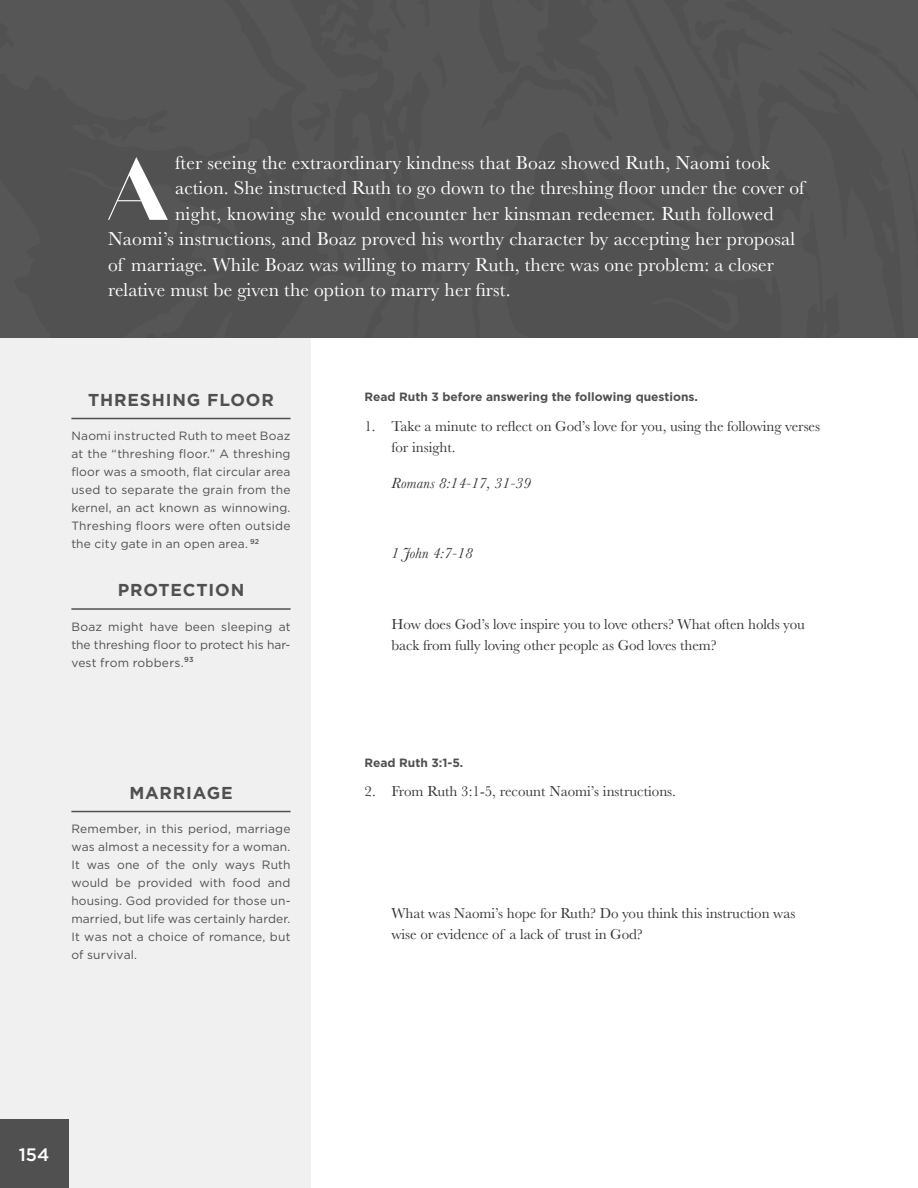
<style>
.page{position:relative;width:918px;height:1188px;background:#fff}
.page>*{position:absolute;margin:0;border:0;box-sizing:border-box;transform-origin:0 0}
.t1{font:110.55px "Chloe";color:#fff}
.t2{font:19.5px "Baskerville";letter-spacing:.005em;color:#fff}
.t3{font:500 18px "Gotham";color:#fff}
.t4{font:700 17.25px "Gotham";letter-spacing:.05em;color:#505050}
.t5{font:italic 15.3px "Baskerville";letter-spacing:.01em;color:#353535}
.t6{font:15px/21px "Baskerville";letter-spacing:-.005em;color:#353535}
.t7{font:12px/18px "Gotham";letter-spacing:.01em;color:#505050;text-align:justify}
.t8{font:700 12px "Gotham";color:#505050}
</style>
<div class="page">
<div style="left:0;top:0;width:310px;height:1188px;background:#f0f0f0"></div>
<div style="left:0;top:1120px;width:68px;height:68px;background:#505050"></div>
<div style="left:0;top:0;width:196px;height:338px;background:#515151"></div>
<svg style="left:0;top:19px;width:14px;height:31px"></svg>
<div style="left:196px;top:0;width:722px;height:338px;background:#565656"></div>
<hr style="left:71px;top:418px;width:220px;height:1px;background:#505050">
<hr style="left:71px;top:608px;width:220px;height:2px;background:#505050">
<hr style="left:71px;top:811px;width:220px;height:1px;background:#505050">
<h1 class="t1" style="left:106px;top:131px;width:65px">A</h1>
<h2 class="t2" style="left:175px;top:150px;width:597px">fter seeing the extraordinary kindness that Boaz showed Ruth, Naomi took</h2>
<h2 class="t2" style="left:175px;top:176px;width:631px">action. She instructed Ruth to go down to the threshing floor under the cover of</h2>
<h2 class="t2" style="left:175px;top:201px;width:600px">night, knowing she would encounter her kinsman redeemer. Ruth followed</h2>
<h2 class="t2" style="left:108px;top:227px;width:689px">Naomi’s instructions, and Boaz proved his worthy character by accepting her proposal</h2>
<h2 class="t2" style="left:108px;top:252px;width:667px">of marriage. While Boaz was willing to marry Ruth, there was one problem: a closer</h2>
<h2 class="t2" style="left:108px;top:278px;width:404px">relative must be given the option to marry her first.</h2>
<h3 class="t4" style="left:88px;top:390px;width:187px">THRESHING FLOOR</h3>
<p class="t7" style="left:71px;top:427px;width:221px">Naomi instructed Ruth to meet Boaz at the “threshing floor.” A threshing floor was a smooth, flat circular area used to separate the grain from the kernel, an act known as winnowing.<br>Threshing floors were often outside the city gate in an open area. <sup>92</sup></p>
<h3 class="t4" style="left:118px;top:580px;width:128px">PROTECTION</h3>
<p class="t7" style="left:71px;top:617px;width:221px">Boaz might have been sleeping at the threshing floor to protect his har&shy;vest from robbers.<sup>93</sup></p>
<h3 class="t4" style="left:129px;top:783px;width:105px">MARRIAGE</h3>
<p class="t7" style="left:71px;top:820px;width:221px">Remember, in this period, marriage was almost a necessity for a woman.<br>It was one of the only ways Ruth would be provided with food and housing. God provided for those un&shy;married, but life was certainly harder.<br>It was not a choice of romance, but of survival.</p>
<p class="t8" style="left:364px;top:390px;width:335px">Read Ruth 3 before answering the following questions.</p>
<p class="t6" style="left:392px;top:416px;width:430px;text-indent:-27px">1. Take a minute to reflect on God’s love for you, using the following verses for insight.</p>
<p class="t5" style="left:392px;top:473px;width:141px">Romans 8:14-17, 31-39</p>
<p class="t5" style="left:392px;top:543px;width:83px">1 John 4:7-18</p>
<p class="t6" style="left:392px;top:614px;width:415px">How does God’s love inspire you to love others? What often holds you back from fully loving other people as God loves them?</p>
<p class="t8" style="left:364px;top:755px;width:100px">Read Ruth 3:1-5.</p>
<p class="t6" style="left:364px;top:781px;width:313px">2. From Ruth 3:1-5, recount Naomi’s instructions.</p>
<p class="t6" style="left:392px;top:903px;width:405px">What was Naomi’s hope for Ruth? Do you think this instruction was wise or evidence of a lack of trust in God?</p>
<h3 class="t3" style="left:19px;top:1144px;width:32px">154</h3>
</div>
